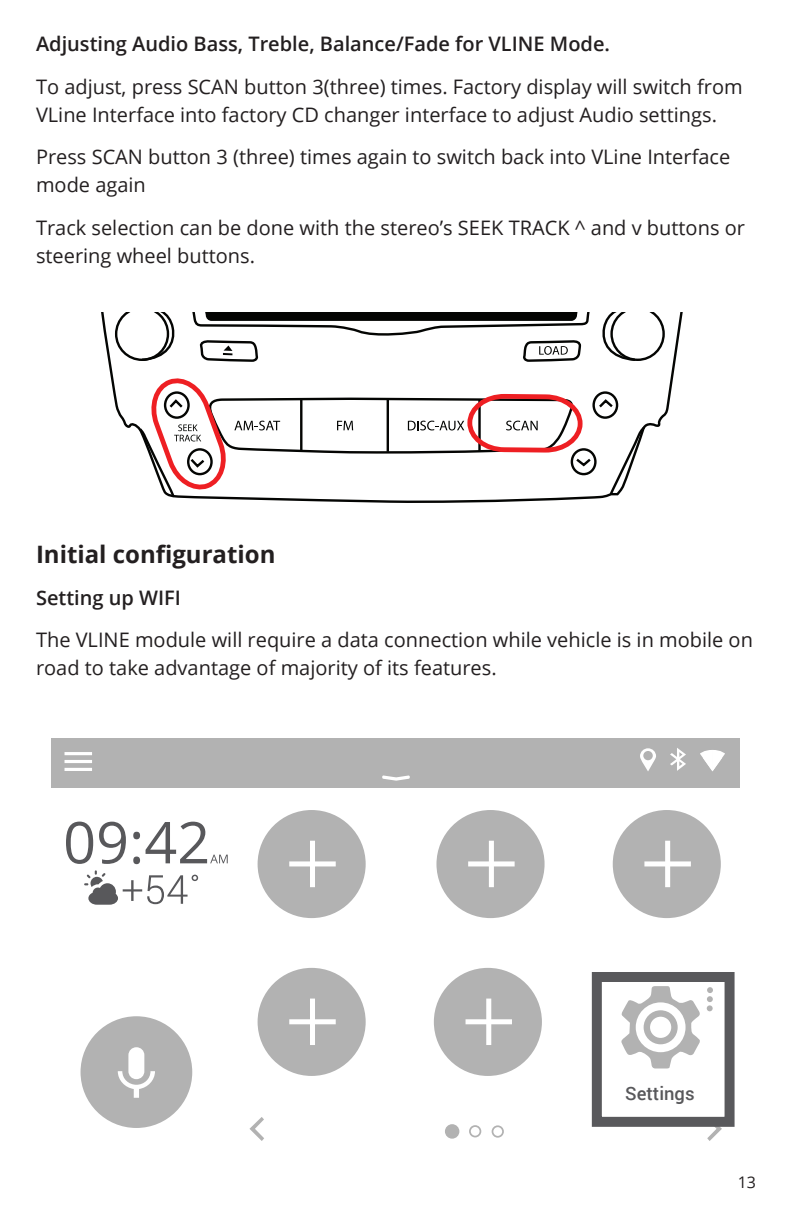
<style>
.page{position:relative;width:792px;height:1224px;background:#fff}
.page>*{position:absolute;margin:0;border:0;box-sizing:border-box;transform-origin:0 0}
.t1{font:700 24px "Open Sans";color:#231f20}
.t2{font:20px/28px "Open Sans";color:#231f20}
.t3{font:600 20px "Open Sans";color:#231f20}
.t4{font:500 18.4px "Roboto";color:#58585b}
.t5{font:16px "Open Sans";color:#231f20}
</style>
<div class="page">
<div style="left:52px;top:739px;width:688px;height:49px;background:#b2b2b2"></div>
<hr style="left:382px;top:776px;width:28px;height:3px;background:#fff">
<hr style="left:65px;top:768px;width:27px;height:3px;background:#fff">
<hr style="left:65px;top:760px;width:27px;height:3px;background:#fff">
<hr style="left:65px;top:752px;width:27px;height:3px;background:#fff">
<svg style="left:640px;top:748px;width:16px;height:23px"></svg>
<svg style="left:670px;top:748px;width:16px;height:23px"></svg>
<svg style="left:700px;top:750px;width:25px;height:21px"></svg>
<svg style="left:81px;top:1016px;width:111px;height:112px"></svg>
<svg style="left:66px;top:822px;width:27px;height:42px"></svg>
<svg style="left:99px;top:822px;width:27px;height:42px"></svg>
<svg style="left:133px;top:832px;width:7px;height:32px"></svg>
<svg style="left:146px;top:822px;width:82px;height:41px"></svg>
<svg style="left:84px;top:870px;width:114px;height:35px"></svg>
<svg style="left:258px;top:810px;width:108px;height:108px"></svg>
<svg style="left:436px;top:810px;width:109px;height:108px"></svg>
<svg style="left:613px;top:810px;width:108px;height:108px"></svg>
<svg style="left:258px;top:968px;width:108px;height:108px"></svg>
<svg style="left:434px;top:968px;width:108px;height:108px"></svg>
<svg style="left:621px;top:986px;width:79px;height:83px"></svg>
<svg style="left:707px;top:987px;width:6px;height:24px"></svg>
<svg style="left:249px;top:1117px;width:15px;height:24px"></svg>
<svg style="left:707px;top:1127px;width:15px;height:14px"></svg>
<div style="left:445px;top:1124px;width:14px;height:15px;background:#b2b2b2;border-radius:50%"></div>
<div style="left:469px;top:1125px;width:12px;height:12px;border:2px solid #b2b2b2;border-radius:50%"></div>
<div style="left:492px;top:1125px;width:12px;height:13px;border:2px solid #b2b2b2;border-radius:50%"></div>
<div style="left:592px;top:972px;width:143px;height:155px;border:10px solid #59595c"></div>
<svg style="left:101px;top:312px;width:582px;height:191px"></svg>
<svg style="left:115px;top:312px;width:63px;height:50px"></svg>
<svg style="left:601px;top:312px;width:64px;height:50px"></svg>
<svg style="left:189px;top:312px;width:405px;height:51px"></svg>
<svg style="left:138px;top:371px;width:509px;height:128px"></svg>
<p class="t3" style="left:36px;top:30px;width:576px">Adjusting Audio Bass, Treble, Balance/Fade for VLINE Mode.</p>
<p class="t2" style="left:36px;top:72px;width:708px">To adjust, press SCAN button 3(three) times. Factory display will switch from<br>VLine Interface into factory CD changer interface to adjust Audio settings.</p>
<p class="t2" style="left:36px;top:142px;width:696px">Press SCAN button 3 (three) times again to switch back into VLine Interface mode again</p>
<p class="t2" style="left:36px;top:213px;width:710px">Track selection can be done with the stereo’s SEEK TRACK ^ and v buttons or steering wheel buttons.</p>
<p class="t1" style="left:36px;top:537px;width:241px">Initial configuration</p>
<p class="t3" style="left:36px;top:584px;width:146px">Setting up WIFI</p>
<p class="t2" style="left:36px;top:626px;width:719px">The VLINE module will require a data connection while vehicle is in mobile on road to take advantage of majority of its features.</p>
<p class="t4" style="left:625px;top:1080px;width:71px">Settings</p>
<p class="t5" style="left:738px;top:1171px;width:20px">13</p>
</div>
